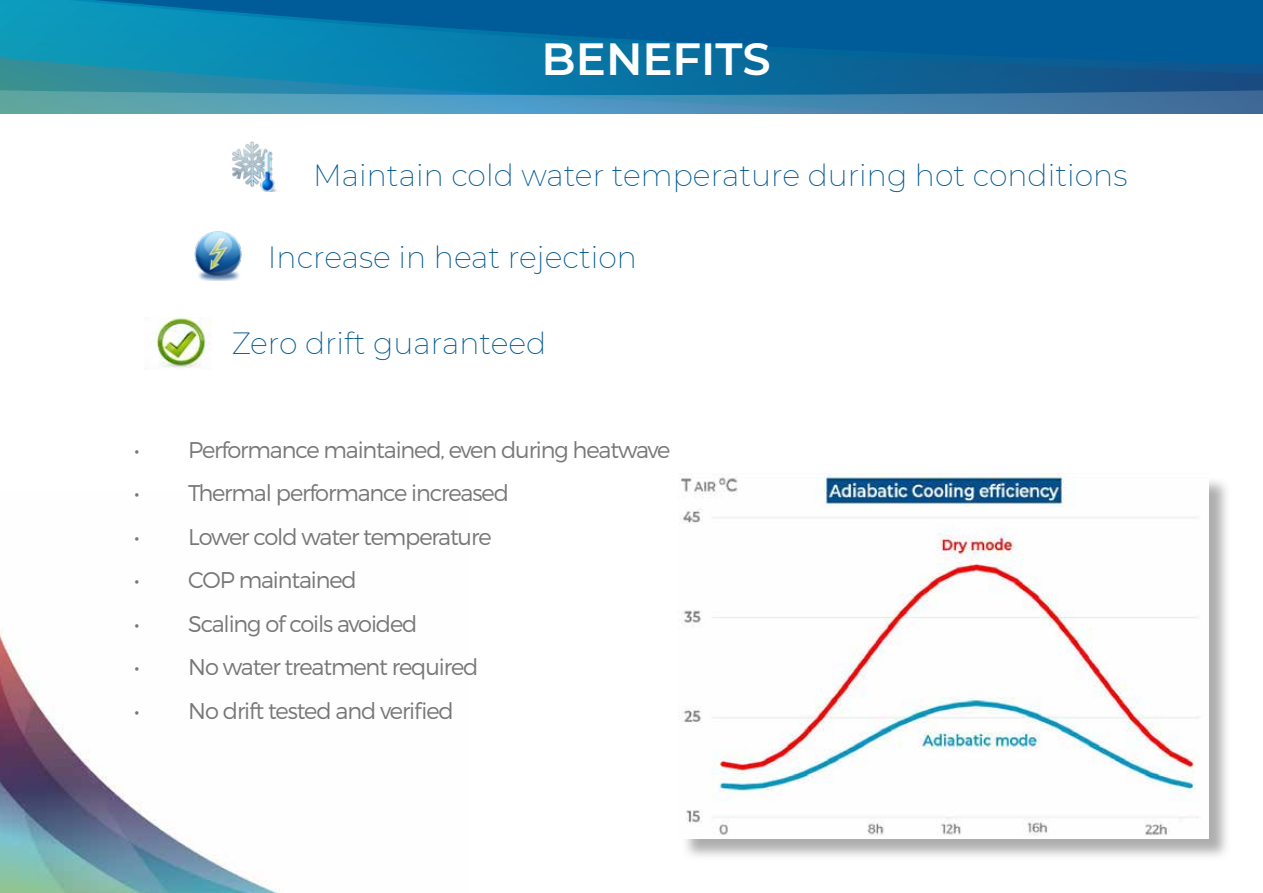
<style>
.page{position:relative;width:1263px;height:893px;background:#fff}
.page>*{position:absolute;margin:0;border:0;box-sizing:border-box;transform-origin:0 0}
.t1{font:600 45px "Montserrat";color:#fff}
.t2{font:200 30px "Montserrat";color:#005790}
.t3{font:300 22.65px "Montserrat";letter-spacing:-.05em;color:#787878}
</style>
<div class="page">
<img style="left:194px;top:231px;width:48px;height:50px">
<img style="left:145px;top:317px;width:66px;height:51px">
<img style="left:232px;top:141px;width:45px;height:51px">
<img style="left:0;top:631px;width:280px;height:262px">
<svg style="left:0;top:0;width:1263px;height:50px;background:#026ba2"></svg>
<svg style="left:0;top:50px;width:1263px;height:63px;background:#227ba4"></svg>
<div style="left:681px;top:476px;width:550px;height:385px;background:#787878;opacity:.6"></div>
<img style="left:679px;top:474px;width:529px;height:364px">
<h1 class="t1" style="left:542px;top:28px;width:231px">BENEFITS</h1>
<h2 class="t2" style="left:313px;top:155px;width:816px">Maintain cold water temperature during hot conditions</h2>
<h2 class="t2" style="left:268px;top:237px;width:371px">Increase in heat rejection</h2>
<h2 class="t2" style="left:232px;top:323px;width:316px">Zero drift guaranteed</h2>
<p class="t3" style="left:134px;top:436px;width:538px">• Performance maintained, even during heatwave</p>
<p class="t3" style="left:134px;top:479px;width:376px">• Thermal performance increased</p>
<p class="t3" style="left:134px;top:523px;width:359px">• Lower cold water temperature</p>
<p class="t3" style="left:134px;top:566px;width:224px">• COP maintained</p>
<p class="t3" style="left:134px;top:610px;width:285px">• Scaling of coils avoided</p>
<p class="t3" style="left:134px;top:653px;width:346px">• No water treatment required</p>
<p class="t3" style="left:134px;top:697px;width:321px">• No drift tested and verified</p>
</div>
